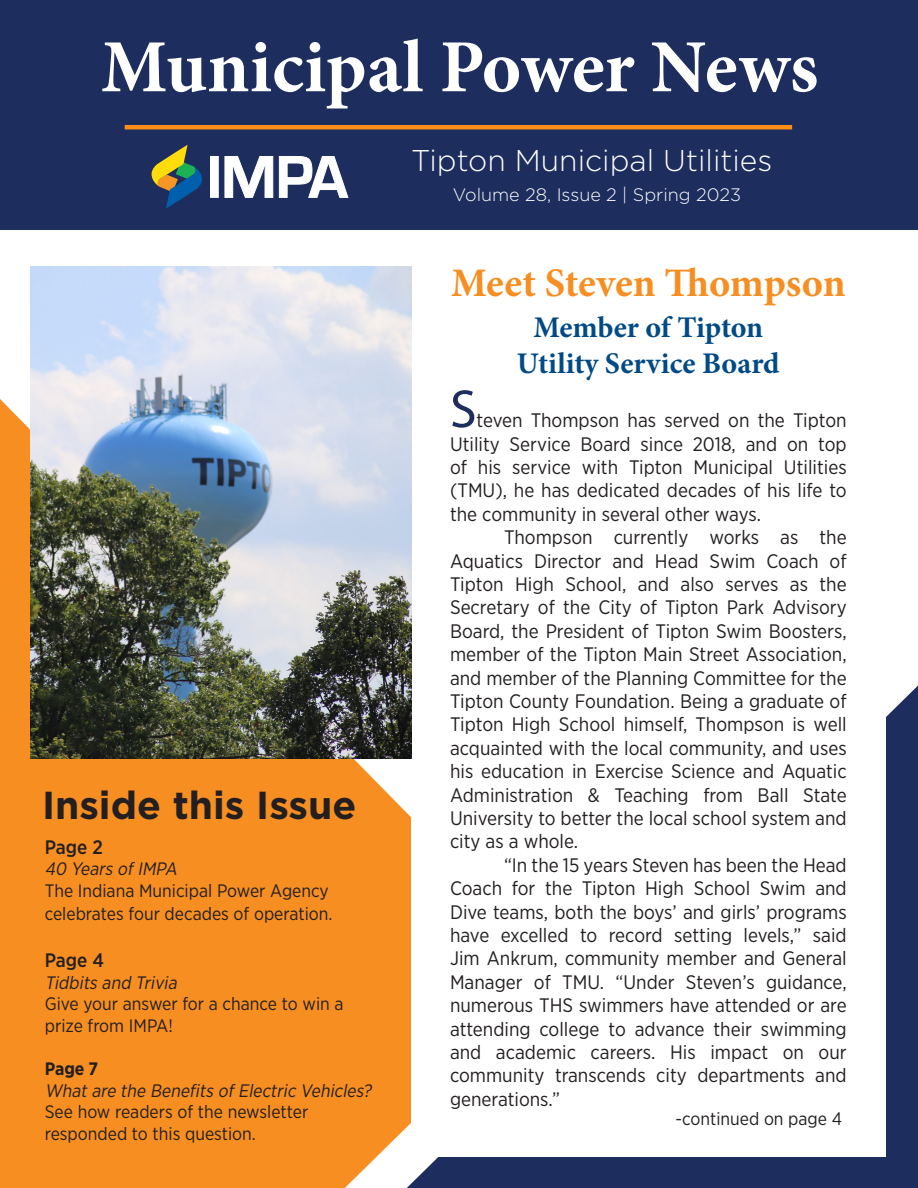
<style>
.page{position:relative;width:918px;height:1188px;background:#fff}
.page>*{position:absolute;margin:0;border:0;box-sizing:border-box;transform-origin:0 0}
.t1{font:700 75px "Minion Pro";letter-spacing:-.005em;color:#fff}
.t2{font:54px "Myriad Pro";color:#1d2d5e}
.t3{font:700 40.5px "Minion Pro";letter-spacing:-.005em;color:#f68e21}
.t4{font:700 39px "Gotham";color:#231f20}
.t5{font:700 30px "Minion Pro";letter-spacing:-.005em;color:#004a87}
.t6{font:300 30px "Gotham";color:#fff}
.t7{font:19.5px/23.4px "Gotham Narrow";color:#231f20;text-align:justify}
.t8{font:500 19.5px "Gotham Narrow";color:#231f20}
.t9{font:18px/21.6px "Gotham Narrow";color:#231f20}
.t10{font:italic 18px "Gotham Narrow";color:#231f20}
.t11{font:300 18px "Gotham";color:#fff}
.t12{font:700 18px "Gotham Narrow";color:#231f20}
.s1{font-style:italic}
</style>
<div class="page">
<div style="left:0;top:399px;width:412px;height:789px;background:#f68e21"></div>
<div style="left:0;top:0;width:918px;height:230px;background:#1d2d5e"></div>
<svg style="left:407px;top:686px;width:511px;height:502px;background:#2f3962"></svg>
<div style="left:411px;top:675px;width:475px;height:482px;background:#fff"></div>
<hr style="left:125px;top:125px;width:667px;height:4px;background:#ff8e16">
<div style="left:211px;top:156px;width:7px;height:41px;background:#fff"></div>
<div style="left:210px;top:156px;width:9px;height:42px;border:1px solid #fff"></div>
<svg style="left:224px;top:156px;width:125px;height:42px"></svg>
<svg style="left:151px;top:145px;width:51px;height:64px"></svg>
<img style="left:30px;top:267px;width:381px;height:491px">
<p class="t1" style="left:101px;top:14px;width:719px">Municipal Power News</p>
<p class="t6" style="left:411px;top:141px;width:363px">Tipton Municipal Utilities</p>
<p class="t11" style="left:453px;top:183px;width:290px">Volume 28, Issue 2 | Spring 2023</p>
<p class="t4" style="left:42px;top:782px;width:316px">Inside this Issue</p>
<p class="t8" style="left:45px;top:834px;width:60px">Page 2</p>
<p class="t10" style="left:45px;top:858px;width:138px">40 Years ofIMPA</p>
<p class="t9" style="left:45px;top:878px;width:289px;line-height:23.4px">The Indiana Municipal Power Agency celebrates four decades of operation.</p>
<p class="t8" style="left:45px;top:948px;width:61px">Page 4</p>
<p class="t10" style="left:45px;top:971px;width:137px">Tidbits and Trivia</p>
<p class="t9" style="left:45px;top:993px;width:300px">Give your answer for a chance to win a prize from IMPA!</p>
<p class="t12" style="left:45px;top:1057px;width:55px">Page 7</p>
<p class="t9" style="left:45px;top:1079px;width:332px"><span class="s1">Whatare the Benefits ofElectric Vehicles?<br></span>See how readers of the newsletter responded to this question.</p>
<p class="t3" style="left:451px;top:255px;width:396px">Meet Steven Thompson</p>
<p class="t5" style="left:533px;top:306px;width:231px">Member of Tipton</p>
<p class="t5" style="left:517px;top:342px;width:264px">Utility Service Board</p>
<p class="t2" style="left:450px;top:376px;width:28px">S</p>
<p class="t7" style="left:450px;top:408px;width:398px;text-indent:27px">teven Thompson has served on the Tipton Utility Service Board since 2018, and on top of his service with Tipton Municipal Utilities (TMU), he has dedicated decades of his life to the community in several other ways.</p>
<p class="t7" style="left:450px;top:525px;width:398px;text-indent:54px">Thompson currently works as the Aquatics Director and Head Swim Coach of Tipton High School, and also serves as the Secretary of the City of Tipton Park Advisory Board, the President of Tipton Swim Boosters, member of the Tipton Main Street Association, and member of the Planning Committee for the Tipton County Foundation. Being a graduate of Tipton High School himself, Thompson is well acquainted with the local community, and uses his education in Exercise Science and Aquatic Administration &amp; Teaching from Ball State University to better the local school system and city as a whole.</p>
<p class="t7" style="left:450px;top:853px;width:398px;text-indent:54px">“In the 15 years Steven has been the Head Coach for the Tipton High School Swim and Dive teams, both the boys’ and girls’ programs have excelled to record setting levels,” said Jim Ankrum, community member and General Manager of TMU. “Under Steven’s guidance, numerous THS swimmers have attended or are attending college to advance their swimming and academic careers. His impact on our community transcends city departments and generations.”</p>
<p class="t9" style="left:675px;top:1107px;width:168px">-continued on page 4</p>
</div>
